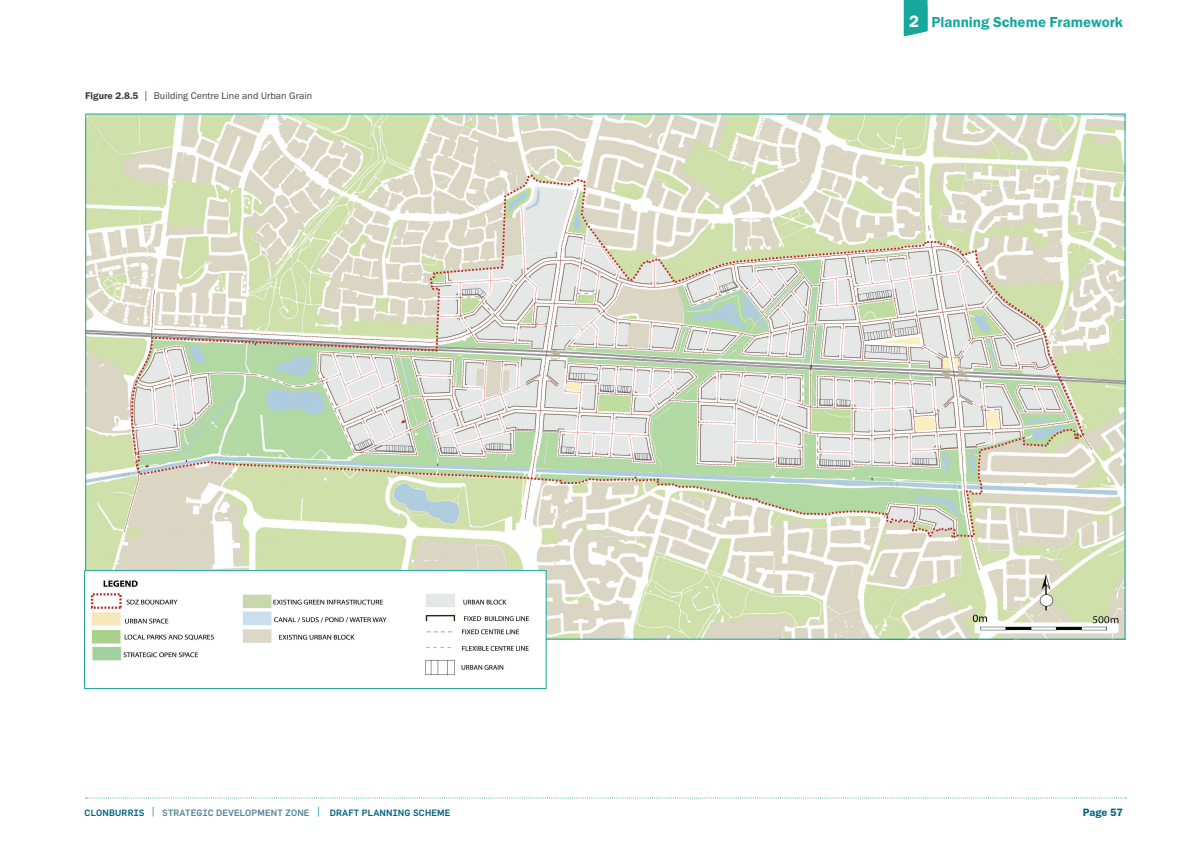
<style>
.page{position:relative;width:1191px;height:842px;background:#fff}
.page>*{position:absolute;margin:0;border:0;box-sizing:border-box;transform-origin:0 0}
.t1{font:15px "Franklin Gothic URW Dem";color:#16a89d}
.t2{font:11px "Franklin Gothic URW Dem";letter-spacing:-.005em;color:#006282}
.table_title{font:10px "Franklin Gothic URW Boo";letter-spacing:.005em;color:#3e3e3f}
.t3{font:500 9px "Flama";letter-spacing:.02em;color:#006282}
.s1{font-family:"Franklin Gothic URW Dem"}
.s2{font-size:11.9px;color:#007681}
.s3{font-size:17px;color:#fff}
.s4{font-size:12.6px;color:#16a89d}
.s5{color:#54849f}
</style>
<div class="page">
<svg style="left:903px;top:0;width:24px;height:36px"></svg>
<svg style="left:86px;top:797px;width:1040px;height:1px"></svg>
<img style="left:87px;top:116px;width:1036px;height:522px">
<div style="left:85px;top:571px;width:461px;height:117px;background:#fff"></div>
<img style="left:90px;top:580px;width:439px;height:96px">
<div style="left:84px;top:570px;width:462px;height:119px;border:1px solid #16a89d"></div>
<p class="table_title" style="left:85px;top:89px;width:229px"><span class="s1">Figure 2.8.5</span> <span class="s2">|</span> Building Centre Line and Urban Grain</p>
<h1 class="t1" style="left:909px;top:13px;width:215px"><span class="s3">2</span> Planning Scheme Framework</h1>
<p class="t3" style="left:85px;top:807px;width:367px">CLONBURRIS <span class="s4">|</span> <span class="s5">STRATEGIC DEVELOPMENT ZONE</span> <span class="s4">|</span> DRAFT PLANNING SCHEME</p>
<p class="t2" style="left:1083px;top:806px;width:41px">Page 57</p>
</div>
